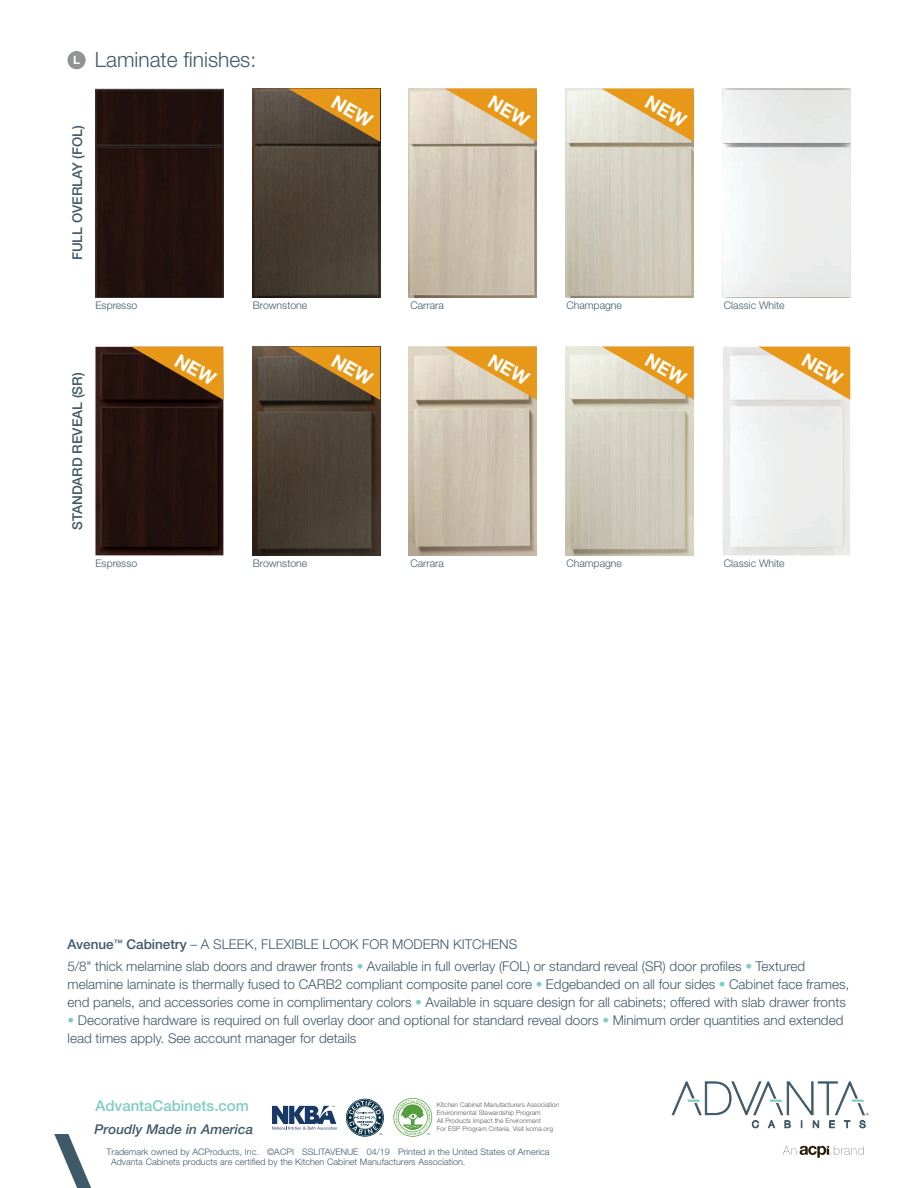
<style>
.page{position:relative;width:918px;height:1188px;background:#fff}
.page>*{position:absolute;margin:0;border:0;box-sizing:border-box;transform-origin:0 0}
.t1{font:300 21px "Helvetica Neue LT Std";color:#405968}
.t2{font:500 15px "Helvetica Neue LT Std";color:#81cdc1}
.t3{font:300 13.5px/18px "Helvetica Neue LT Std";color:#405968}
.t4{font:500 13.5px "Helvetica Neue LT Std";color:#405968}
.Cabinet_Nomenclature{font:italic 500 13.5px "Helvetica Neue LT Std";color:#405968}
.t5{font:300 10.5px "Helvetica Neue LT Std";color:#405968}
.t6{font:300 9px "Helvetica Neue LT Std";color:#405968}
.t7{font:300 6.6px/8.2px "Helvetica Neue LT Std";color:#57585a}
.s1{font-weight:500}
.s2{color:#81cdc1}
</style>
<div class="page">
<svg style="left:54px;top:1134px;width:37px;height:54px"></svg>
<svg style="left:671px;top:1081px;width:198px;height:47px"></svg>
<svg style="left:783px;top:1146px;width:81px;height:12px"></svg>
<svg style="left:67px;top:51px;width:19px;height:18px"></svg>
<svg style="left:74px;top:56px;width:6px;height:8px"></svg>
<svg style="left:272px;top:1106px;width:65px;height:24px"></svg>
<svg style="left:346px;top:1099px;width:38px;height:38px"></svg>
<svg style="left:393px;top:1098px;width:39px;height:39px"></svg>
<img style="left:566px;top:89px;width:128px;height:208px">
<img style="left:566px;top:347px;width:128px;height:208px">
<img style="left:252px;top:89px;width:128px;height:208px">
<img style="left:252px;top:347px;width:128px;height:208px">
<img style="left:409px;top:89px;width:128px;height:208px">
<img style="left:409px;top:347px;width:128px;height:209px">
<img style="left:95px;top:89px;width:128px;height:57px">
<div style="left:95px;top:146px;width:128px;height:151px;background:#23120f"></div>
<img style="left:95px;top:347px;width:128px;height:208px">
<img style="left:723px;top:347px;width:127px;height:209px">
<svg style="left:288px;top:89px;width:92px;height:53px;background:#9a6e2a"></svg>
<svg style="left:131px;top:347px;width:92px;height:53px;background:#845313"></svg>
<svg style="left:288px;top:347px;width:92px;height:53px;background:#9b6f2a"></svg>
<svg style="left:445px;top:89px;width:92px;height:53px;background:#e1b46c"></svg>
<svg style="left:445px;top:347px;width:92px;height:53px;background:#e0b36b"></svg>
<svg style="left:602px;top:89px;width:92px;height:53px;background:#e3bb75"></svg>
<svg style="left:602px;top:347px;width:92px;height:53px;background:#e2b973"></svg>
<svg style="left:758px;top:347px;width:92px;height:53px;background:#eac383"></svg>
<p class="t1" style="left:95px;top:47px;width:163px">Laminate finishes:</p>
<p class="t4" style="left:69px;top:260px;width:137px;rotate:-90deg">FULL OVERLAY (FOL)</p>
<p class="t5" style="left:95px;top:299px;width:43px">Espresso</p>
<p class="t5" style="left:253px;top:299px;width:56px">Brownstone</p>
<p class="t5" style="left:410px;top:299px;width:35px">Carrara</p>
<p class="t5" style="left:566px;top:299px;width:57px">Champagne</p>
<p class="t5" style="left:724px;top:299px;width:62px">Classic White</p>
<p class="t4" style="left:69px;top:530px;width:159px;rotate:-90deg">STANDARD REVEAL (SR)</p>
<p class="t5" style="left:95px;top:557px;width:43px">Espresso</p>
<p class="t5" style="left:253px;top:557px;width:56px">Brownstone</p>
<p class="t5" style="left:410px;top:557px;width:35px">Carrara</p>
<p class="t5" style="left:566px;top:557px;width:57px">Champagne</p>
<p class="t5" style="left:724px;top:557px;width:62px">Classic White</p>
<p class="t3" style="left:68px;top:935px;width:451px"><span class="s1">Avenue</span><sup>™</sup> <span class="s1">Cabinetry</span> – A SLEEK, FLEXIBLE LOOK FOR MODERN KITCHENS</p>
<p class="t3" style="left:67px;top:957px;width:783px">5/8" thick melamine slab doors and drawer fronts <span class="s2">•</span> Available in full overlay (FOL) or standard reveal (SR) door profiles <span class="s2">•</span> Textured melamine laminate is thermally fused to CARB2 compliant composite panel core <span class="s2">•</span> Edgebanded on all four sides <span class="s2">•</span> Cabinet face frames, end panels, and accessories come in complimentary colors <span class="s2">•</span> Available in square design for all cabinets; offered with slab drawer fronts</p>
<p class="t3" style="left:68px;top:1011px;width:777px"><span class="s2">•</span> Decorative hardware is required on full overlay door and optional for standard reveal doors <span class="s2">•</span> Minimum order quantities and extended lead times apply. See account manager for details</p>
<p class="t2" style="left:95px;top:1097px;width:155px">AdvantaCabinets.com</p>
<p class="t7" style="left:437px;top:1100px;width:124px">Kitchen Cabinet Manufacturers Association<br>Environmental Stewardship Program<br>All Products Impact the Environment</p>
<p class="Cabinet_Nomenclature" style="left:94px;top:1121px;width:160px">Proudly Made in America</p>
<p class="t7" style="left:437px;top:1125px;width:118px">For ESP Program Criteria, Visit kcma.org</p>
<p class="t6" style="left:107px;top:1146px;width:444px">Trademark owned by ACProducts, Inc. ©ACPI SSLITAVENUE 04/19 Printed in the United States of America</p>
<p class="t6" style="left:111px;top:1156px;width:356px">Advanta Cabinets products are certified by the Kitchen Cabinet Manufacturers Association.</p>
</div>
